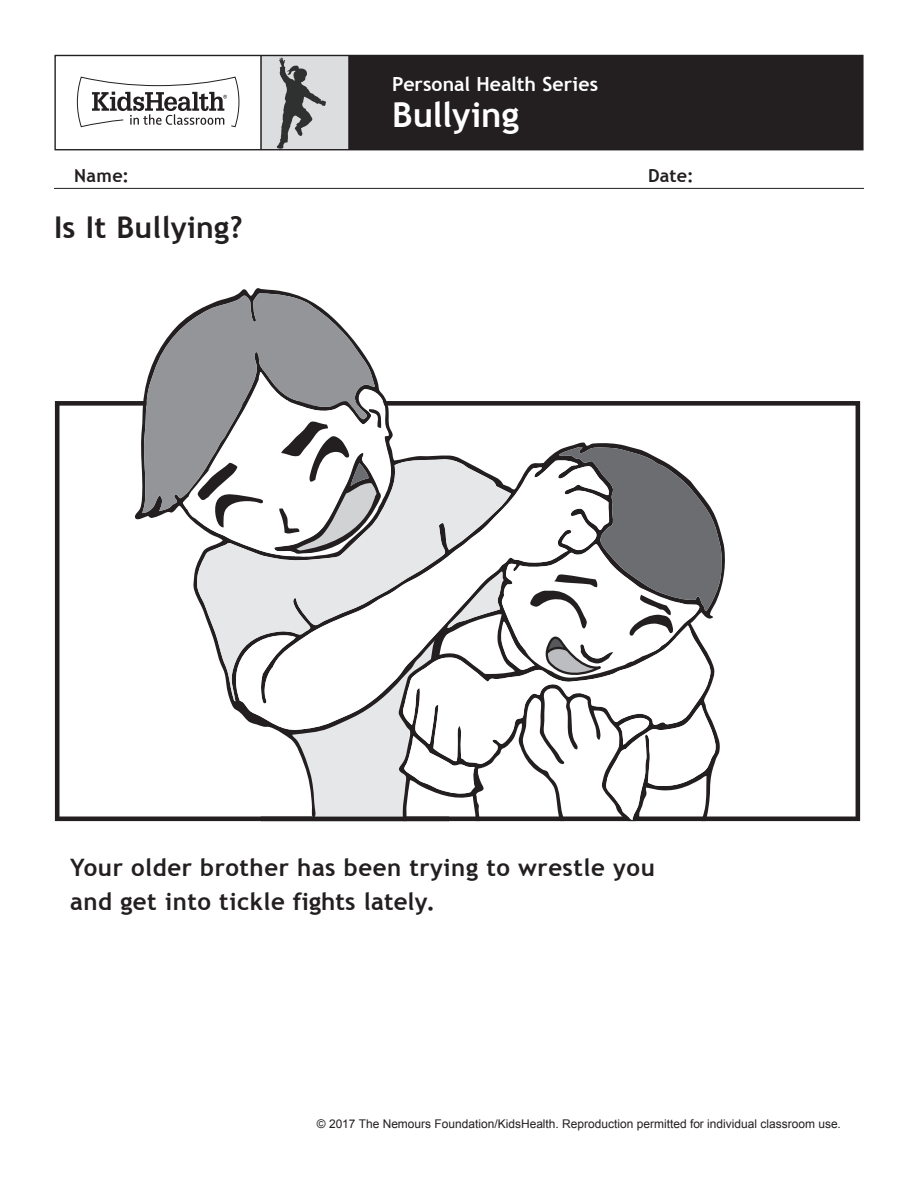
<style>
.page{position:relative;width:918px;height:1188px;background:#fff}
.page>*{position:absolute;margin:0;border:0;box-sizing:border-box;transform-origin:0 0}
.Handout_Header{font:700 34.5px "Trebuchet MS";letter-spacing:-.005em;color:#fff}
.Handout_Title{font:700 30px "Trebuchet MS";letter-spacing:.01em;color:#231f20}
.Handout_Header-2{font:700 24px/34.3px "Trebuchet MS";letter-spacing:.02em;color:#231f20}
.Handout_Header-3{font:700 19.5px "Trebuchet MS";color:#fff}
.t1{font:700 18px "Trebuchet MS";letter-spacing:.015em;color:#231f20}
.t2{font:12px "Arial";color:#231f20}
</style>
<div class="page">
<div style="left:261px;top:55px;width:88px;height:95px;background:#dcdddf"></div>
<div style="left:349px;top:55px;width:513px;height:95px;background:#231f20"></div>
<svg style="left:76px;top:76px;width:164px;height:52px"></svg>
<hr style="left:348px;top:55px;width:2px;height:95px;background:#231f20">
<hr style="left:260px;top:55px;width:2px;height:95px;background:#231f20">
<div style="left:54px;top:55px;width:810px;height:95px;border:1px solid #231f20"></div>
<svg style="left:277px;top:57px;width:49px;height:91px"></svg>
<hr style="left:54px;top:188px;width:810px;height:1px;background:#231f20">
<svg style="left:55px;top:401px;width:805px;height:420px"></svg>
<svg style="left:134px;top:288px;width:593px;height:533px"></svg>
<svg style="left:142px;top:293px;width:233px;height:220px;fill:#939598"></svg>
<svg style="left:183px;top:372px;width:539px;height:449px"></svg>
<p class="Handout_Header-3" style="left:392px;top:71px;width:207px">Personal Health Series</p>
<p class="Handout_Header" style="left:392px;top:93px;width:129px">Bullying</p>
<h3 class="t1" style="left:74px;top:164px;width:56px">Name:</h3>
<h3 class="t1" style="left:648px;top:164px;width:47px">Date:</h3>
<p class="Handout_Title" style="left:54px;top:209px;width:190px">Is It Bullying?</p>
<p class="Handout_Header-2" style="left:70px;top:850px;width:586px">Your older brother has been trying to wrestle you and get into tickle fights lately.</p>
<p class="t2" style="left:317px;top:1116px;width:526px">© 2017 The Nemours Foundation/KidsHealth. Reproduction permitted for individual classroom use.</p>
</div>
